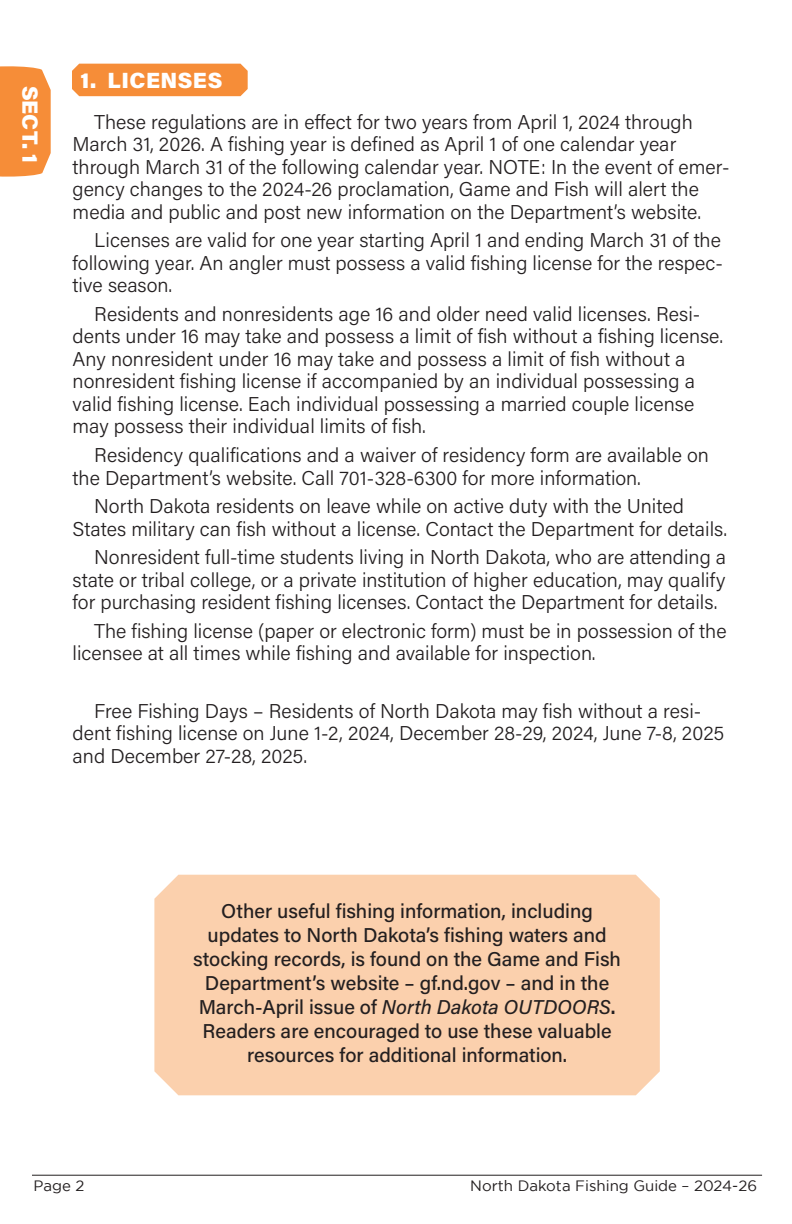
<style>
.page{position:relative;width:792px;height:1224px;background:#fff}
.page>*{position:absolute;margin:0;border:0;box-sizing:border-box;transform-origin:0 0}
.Section_1{font:900 22px "Acumin Pro";letter-spacing:.02em;color:#fff}
.SIDE_TABS_white{font:900 22px "Acumin Pro";color:#fff}
.body_text{font:300 20px/22.4px "Acumin Pro";color:#231f20}
.body_text-2{font:500 20px/24px "Acumin Pro";color:#231f20;text-align:center}
.t1{font:15px "Gotham";color:#231f20}
.s1{font-style:italic}
.s2{font-weight:600}
</style>
<div class="page">
<hr style="left:32px;top:1175px;width:730px;height:1px;background:#231f20">
<div style="left:72px;top:64px;width:176px;height:32px;background:#f68d38"></div>
<div style="left:154px;top:875px;width:506px;height:220px;background:#fbd0ad"></div>
<svg style="left:0;top:66px;width:51px;height:111px;background:#f69444"></svg>
<p class="SIDE_TABS_white" style="left:46px;top:86px;width:78px;rotate:90deg">SECT. 1</p>
<p class="Section_1" style="left:81px;top:65px;width:143px">1. LICENSES</p>
<p class="body_text" style="left:73px;top:110px;width:658px;text-indent:22px">These regulations are in effect for two years from April 1, 2024 through March 31, 2026. A fishing year is defined as April 1 of one calendar year through March 31 of the following calendar year. NOTE: In the event of emer&shy;gency changes to the 2024-26 proclamation, Game and Fish will alert the media and public and post new information on the Department’s website.</p>
<p class="body_text" style="left:73px;top:228px;width:652px;text-align:justify;text-indent:22px">Licenses are valid for one year starting April 1 and ending March 31 of the following year. An angler must possess a valid fishing license for the respec&shy;tive season.</p>
<p class="body_text" style="left:73px;top:302px;width:652px;text-indent:22px">Residents and nonresidents age 16 and older need valid licenses. Resi&shy;dents under 16 may take and possess a limit of fish without a fishing license.<br>Any nonresident under 16 may take and possess a limit of fish without a nonresident fishing license if accompanied by an individual possessing a valid fishing license. Each individual possessing a married couple license may possess their individual limits of fish.</p>
<p class="body_text" style="left:73px;top:443px;width:638px;text-indent:22px">Residency qualifications and a waiver of residency form are available on the Department’s website. Call 701-328-6300 for more information.</p>
<p class="body_text" style="left:73px;top:494px;width:656px;text-indent:22px">North Dakota residents on leave while on active duty with the United<br>States military can fish without a license. Contact the Department for details.</p>
<p class="body_text" style="left:73px;top:545px;width:655px;text-align:justify;text-indent:22px">Nonresident full-time students living in North Dakota, who are attending a state or tribal college, or a private institution of higher education, may qualify for purchasing resident fishing licenses. Contact the Department for details.</p>
<p class="body_text" style="left:73px;top:619px;width:655px;text-indent:22px">The fishing license (paper or electronic form) must be in possession of the licensee at all times while fishing and available for inspection.</p>
<p class="body_text" style="left:73px;top:699px;width:653px;text-indent:22px">Free Fishing Days – Residents of North Dakota may fish without a resi&shy;dent fishing license on June 1-2, 2024, December 28-29, 2024, June 7-8, 2025 and December 27-28, 2025.</p>
<p class="body_text-2" style="left:193px;top:899px;width:429px">Other useful fishing information, including updates to North Dakota’s fishing waters and stocking records, is found on the Game and Fish Department’s website – gf.nd.gov – and in the March-April issue of <span class="s1">North Dakota OUTDOORS</span><span class="s2">.<br></span>Readers are encouraged to use these valuable resources for additional information.</p>
<p class="t1" style="left:34px;top:1177px;width:52px">Page 2</p>
<p class="t1" style="left:470px;top:1177px;width:288px">North Dakota Fishing Guide – 2024-26</p>
</div>
